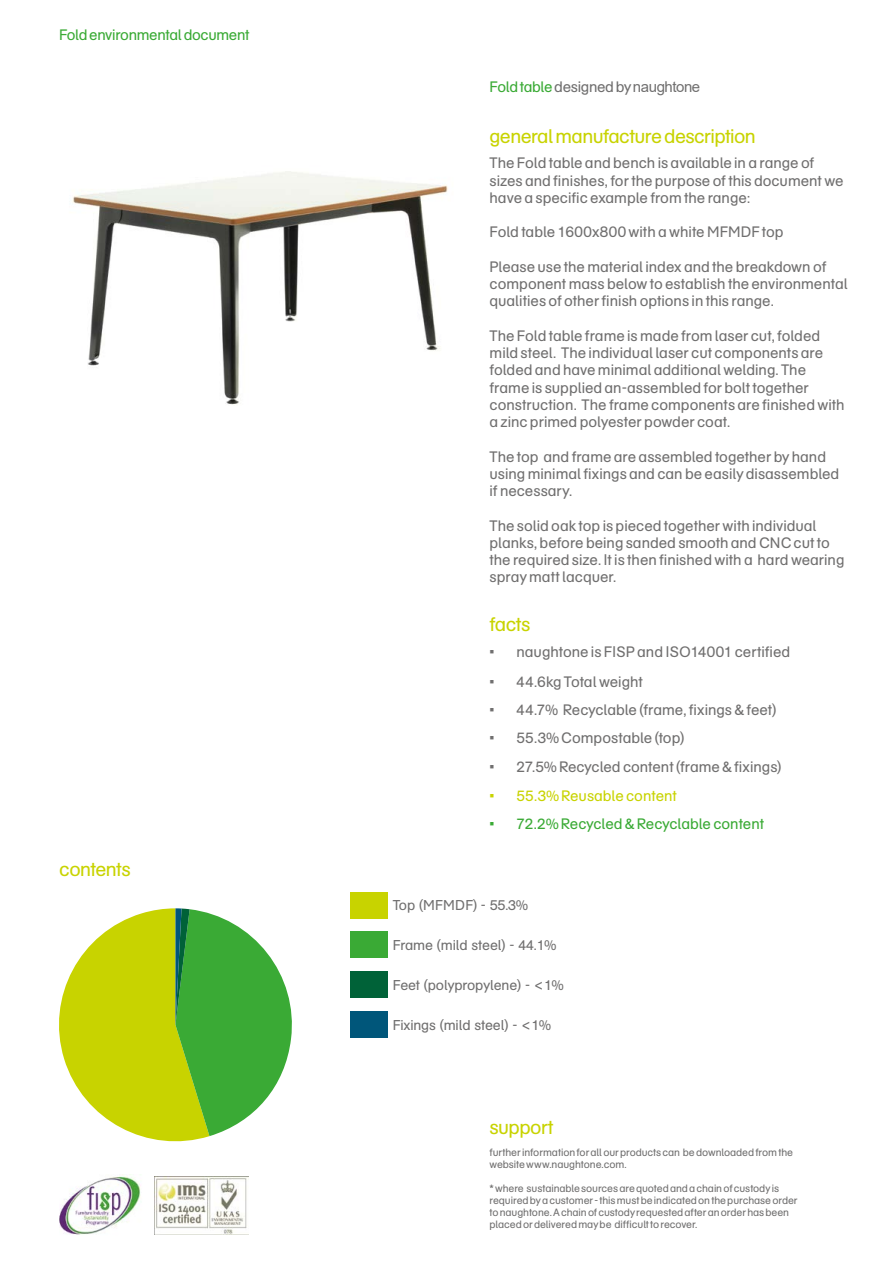
<style>
.page{position:relative;width:893px;height:1263px;background:#fff}
.page>*{position:absolute;margin:0;border:0;box-sizing:border-box;transform-origin:0 0}
.t1{font:19.5px "AG Schoolbook";letter-spacing:-.03em;color:#c8d300}
.t2{font:15px/17.2px "AG Schoolbook";color:#706f6f}
.t3{font:15px "AG Schoolbook";letter-spacing:-.015em;color:#3aaa35}
.t4{font:15px "AG Schoolbook";letter-spacing:-.02em;color:#706f6f}
.t5{font:15px "AG Schoolbook";letter-spacing:-.005em;color:#c8d300}
.t6{font:14.1px "AG Schoolbook";letter-spacing:-.01em;color:#706f6f}
.t7{font:14.1px "AG Schoolbook";letter-spacing:.01em;color:#706f6f}
.t8{font:10.5px/12px "AG Schoolbook";letter-spacing:-.01em;color:#706f6f}
.s1{color:#3aaa35}
.s2{font-family:"Arial"}
</style>
<div class="page">
<img style="left:59px;top:1176px;width:82px;height:59px">
<img style="left:155px;top:1177px;width:93px;height:57px">
<img style="left:72px;top:171px;width:376px;height:234px">
<div style="left:350px;top:892px;width:38px;height:26px;background:#c8d300"></div>
<div style="left:350px;top:932px;width:38px;height:26px;background:#3aaa35"></div>
<div style="left:350px;top:971px;width:38px;height:27px;background:#006238"></div>
<div style="left:350px;top:1011px;width:38px;height:27px;background:#00567a"></div>
<svg style="left:59px;top:908px;width:233px;height:233px"></svg>
<p class="t3" style="left:59px;top:26px;width:192px">Fold environmental document</p>
<h1 class="t1" style="left:59px;top:858px;width:73px">contents</h1>
<p class="t4" style="left:490px;top:78px;width:212px"><span class="s1">Fold table</span> designed by <span class="s2">naughtone</span></p>
<h1 class="t1" style="left:490px;top:125px;width:268px">general manufacture description</h1>
<p class="t2" style="left:490px;top:155px;width:355px">The Fold table and bench is available in a range of sizes and finishes, for the purpose of this document we have a specific example from the range:</p>
<p class="t2" style="left:490px;top:224px;width:296px">Fold table 1600x800 with a white MFMDF top</p>
<p class="t2" style="left:490px;top:258px;width:360px">Please use the material index and the breakdown of component mass below to establish the environmental qualities of other finish options in this range.</p>
<p class="t2" style="left:490px;top:327px;width:357px">The Fold table frame is made from laser cut, folded mild steel. The individual laser cut components are folded and have minimal additional welding. The frame is supplied an-assembled for bolt together construction. The frame components are finished with a zinc primed polyester powder coat.</p>
<p class="t2" style="left:490px;top:448px;width:351px">The top and frame are assembled together by hand using minimal fixings and can be easily disassembled if necessary.</p>
<p class="t2" style="left:490px;top:517px;width:356px">The solid oak top is pieced together with individual planks, before being sanded smooth and CNC cut to the required size. <span class="s2">I</span>t is then finished with a hard wearing spray matt lacquer.</p>
<h1 class="t1" style="left:490px;top:613px;width:42px">facts</h1>
<p class="t2" style="left:490px;top:643px;width:302px">• naughtone is F<span class="s2">I</span>SP and <span class="s2">I</span>SO14001 certified</p>
<p class="t2" style="left:490px;top:673px;width:155px">• 44.6kg Total weight</p>
<p class="t2" style="left:490px;top:701px;width:288px">• 44.7% Recyclable (frame, fixings &amp; feet)</p>
<p class="t2" style="left:490px;top:729px;width:196px">• 55.3% Compostable (top)</p>
<p class="t2" style="left:490px;top:758px;width:294px">• 27.5% Recycled content (frame &amp; fixings)</p>
<p class="t5" style="left:490px;top:787px;width:189px">• 55.3% Reusable content</p>
<p class="t3" style="left:490px;top:816px;width:276px">• 72.2% Recycled &amp; Recyclable content</p>
<p class="t7" style="left:393px;top:897px;width:136px">Top (MFMDF) - 55.3%</p>
<p class="t6" style="left:393px;top:937px;width:165px">Frame (mild steel) - 44.1%</p>
<p class="t6" style="left:393px;top:977px;width:172px">Feet (polypropylene) - &lt;1%</p>
<p class="t6" style="left:393px;top:1017px;width:160px">Fixings (mild steel) - &lt;1%</p>
<h1 class="t1" style="left:490px;top:1116px;width:66px">support</h1>
<p class="t8" style="left:490px;top:1146px;width:305px">further information for all our products can be downloaded from the website www.naughtone.com.</p>
<p class="t8" style="left:490px;top:1182px;width:310px">* where sustainable sources are quoted and a chain of custody is required by a customer - this must be indicated on the purchase order to naughtone. A chain of custody requested after an order has been placed or delivered may be difficult to recover.</p>
</div>
